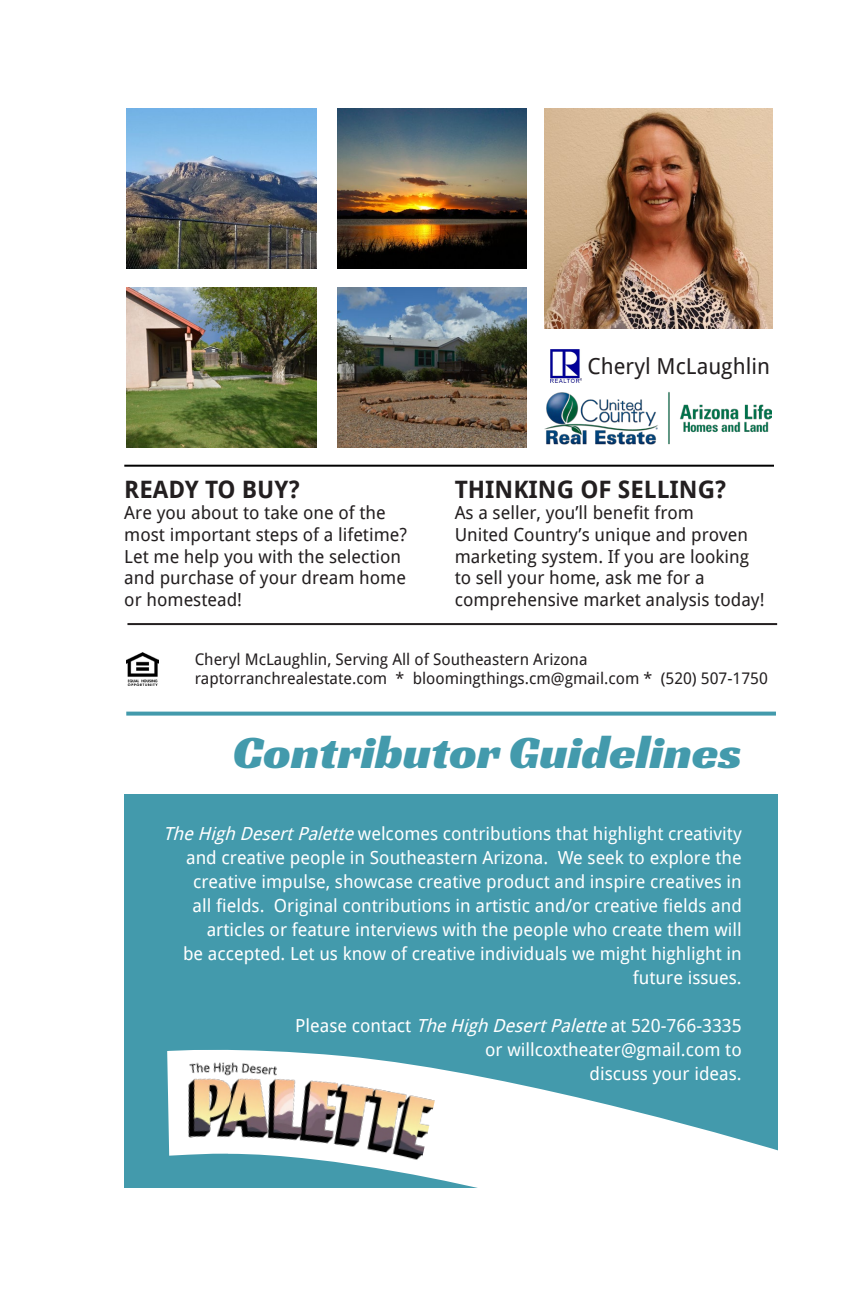
<style>
.page{position:relative;width:864px;height:1296px;background:#fff}
.page>*{position:absolute;margin:0;border:0;box-sizing:border-box;transform-origin:0 0}
.t1{font:48px "Racing Sans One";color:#439aac}
.t2{font:700 24px "Droid Sans";color:#231f20}
.t3{font:22px "Droid Sans";color:#231f20}
.t4{font:18px/24px "Droid Sans";color:#fff;text-align:right}
.t5{font:18px/21.6px "Droid Sans";color:#231f20}
.t6{font:16px "Droid Sans";color:#231f20}
.s1{font-style:italic}
</style>
<div class="page">
<div style="left:124px;top:795px;width:654px;height:393px;background:#439aac"></div>
<img style="left:545px;top:108px;width:228px;height:220px">
<img style="left:544px;top:392px;width:227px;height:53px">
<img style="left:550px;top:350px;width:31px;height:32px">
<img style="left:126px;top:653px;width:33px;height:33px">
<img style="left:126px;top:108px;width:191px;height:161px">
<img style="left:126px;top:287px;width:191px;height:161px">
<img style="left:338px;top:287px;width:189px;height:161px">
<img style="left:338px;top:108px;width:189px;height:161px">
<svg style="left:167px;top:1049px;width:611px;height:139px;fill:#fff"></svg>
<img style="left:174px;top:1052px;width:263px;height:135px">
<svg style="left:126px;top:712px;width:650px;height:4px;background:#55a4b4"></svg>
<hr style="left:124px;top:465px;width:650px;height:2px;background:#000">
<hr style="left:127px;top:623px;width:650px;height:2px;background:#231f20">
<p class="t2" style="left:124px;top:472px;width:177px">READY TO BUY?</p>
<p class="t5" style="left:124px;top:502px;width:284px">Are you about to take one of the most important steps of a lifetime?<br>Let me help you with the selection and purchase of your dream home or homestead!</p>
<p class="t3" style="left:588px;top:351px;width:184px">Cheryl McLaughlin</p>
<p class="t2" style="left:455px;top:472px;width:273px">THINKING OF SELLING?</p>
<p class="t5" style="left:455px;top:502px;width:311px">As a seller, you’ll benefit from<br>United Country’s unique and proven marketing system. If you are looking to sell your home, ask me for a comprehensive market analysis today!</p>
<p class="t6" style="left:195px;top:648px;width:394px">Cheryl McLaughlin, Serving All of Southeastern Arizona</p>
<p class="t6" style="left:195px;top:668px;width:575px">raptorranchrealestate.com * bloomingthings.cm@gmail.com * (520) 507-1750</p>
<p class="t1" style="left:233px;top:721px;width:510px">Contributor Guidelines</p>
<p class="t4" style="left:163px;top:821px;width:580px"><span class="s1">TheHighDesertPalette</span>welcomes contributions that highlight creativity and creative people in Southeastern Arizona. We seek to explore the creative impulse, showcase creative product and inspire creatives in<br>all fields. Original contributions in artistic and/or creative fields and articles or feature interviews with the people who create them will<br>be accepted. Let us know of creative individuals we might highlight in future issues.</p>
<p class="t4" style="left:295px;top:1013px;width:448px">Please contact <span class="s1">TheHighDesertPalette</span>at 520-766-3335</p>
<p class="t4" style="left:485px;top:1037px;width:258px">or willcoxtheater@gmail.com to</p>
<p class="t4" style="left:590px;top:1061px;width:154px">discuss your ideas.</p>
</div>
